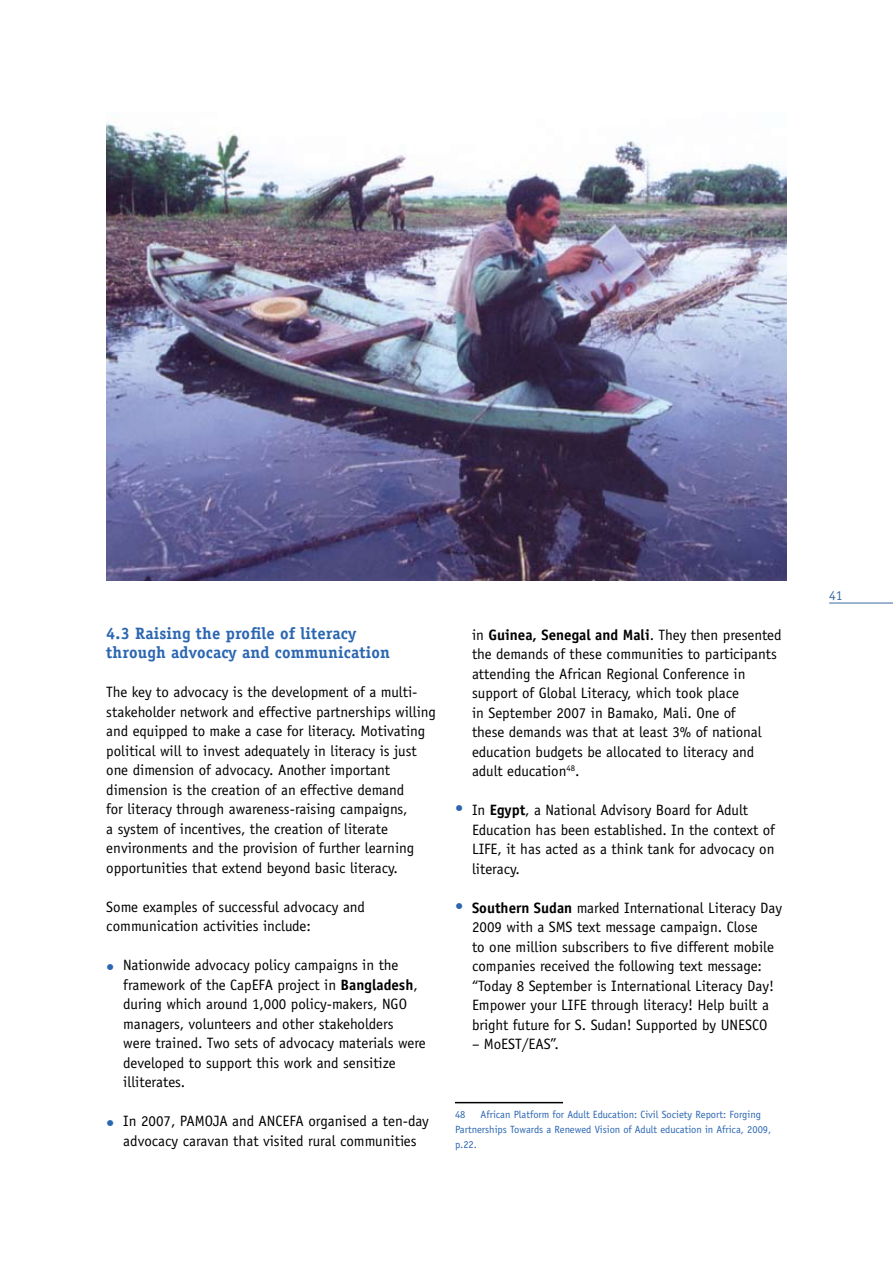
<style>
.page{position:relative;width:893px;height:1263px;background:#fff}
.page>*{position:absolute;margin:0;border:0;box-sizing:border-box;transform-origin:0 0}
.t1{font:700 16.5px/19.5px "Officina Serif";letter-spacing:.01em;color:#2b66b1}
.t2{font:15px/19.5px "Officina Sans";color:#000}
.t3{font:13.5px "Officina Sans";color:#3b6a9e}
.t4{font:10.5px/15px "Officina Sans";color:#2b66b1}
.s1{font-weight:700}
</style>
<div class="page">
<hr style="left:829px;top:603px;width:64px;height:1px;background:#3b6a9e">
<img style="left:106px;top:119px;width:681px;height:462px">
<hr style="left:455px;top:1102px;width:108px;height:1px;background:#000">
<p class="t1" style="left:106px;top:623px;width:285px">4.3 Raising the profile of literacy through advocacy and communication</p>
<p class="t2" style="left:106px;top:684px;width:331px">The key to advocacy is the development of a multi&shy;stakeholder network and effective partnerships willing and equipped to make a case for literacy. Motivating political will to invest adequately in literacy is just one dimension of advocacy. Another important dimension is the creation of an effective demand<br>for literacy through awareness-raising campaigns,<br>a system of incentives, the creation of literate environments and the provision of further learning opportunities that extend beyond basic literacy.</p>
<p class="t2" style="left:106px;top:898px;width:260px">Some examples of successful advocacy and communication activities include:</p>
<p class="t2" style="left:123px;top:957px;width:304px">Nationwide advocacy policy campaigns in the framework of the CapEFA project in <span class="s1">Bangladesh</span>, during which around 1,000 policy-makers, NGO managers, volunteers and other stakeholders<br>were trained. Two sets of advocacy materials were developed to support this work and sensitize illiterates.</p>
<p class="t2" style="left:123px;top:1113px;width:307px">In 2007, PAMOJA and ANCEFA organised a ten-day advocacy caravan that visited rural communities</p>
<p class="t1" style="left:106px;top:957px;width:10px">•</p>
<p class="t1" style="left:106px;top:1113px;width:10px">•</p>
<p class="t1" style="left:455px;top:798px;width:10px">•</p>
<p class="t1" style="left:455px;top:896px;width:10px">•</p>
<p class="t2" style="left:472px;top:626px;width:311px">in <span class="s1">Guinea, Senegal and Mali</span>. They then presented the demands of these communities to participants attending the African Regional Conference in support of Global Literacy, which took place<br>in September 2007 in Bamako, Mali. One of<br>these demands was that at least 3% of national education budgets be allocated to literacy and adult education<sup>48</sup>.</p>
<p class="t2" style="left:472px;top:801px;width:304px">In <span class="s1">Egypt</span>, a National Advisory Board for Adult Education has been established. In the context of LIFE, it has acted as a think tank for advocacy on literacy.</p>
<p class="t2" style="left:472px;top:899px;width:312px"><span class="s1">Southern Sudan</span> marked International Literacy Day 2009 with a SMS text message campaign. Close<br>to one million subscribers to five different mobile companies received the following text message: “Today 8 September is International Literacy Day!<br>Empower your LIFE through literacy! Help built a bright future for S. Sudan! Supported by UNESCO</p>
<p class="t2" style="left:472px;top:1035px;width:88px">– MoEST/EAS”.</p>
<p class="t4" style="left:455px;top:1107px;width:318px;text-indent:26px">African Platform for Adult Education: Civil Society Report: Forging<br>Partnerships Towards a Renewed Vision of Adult education in Africa, 2009, p.22.</p>
<p class="t4" style="left:455px;top:1107px;width:12px">48</p>
<p class="t3" style="left:829px;top:590px;width:15px">41</p>
</div>
